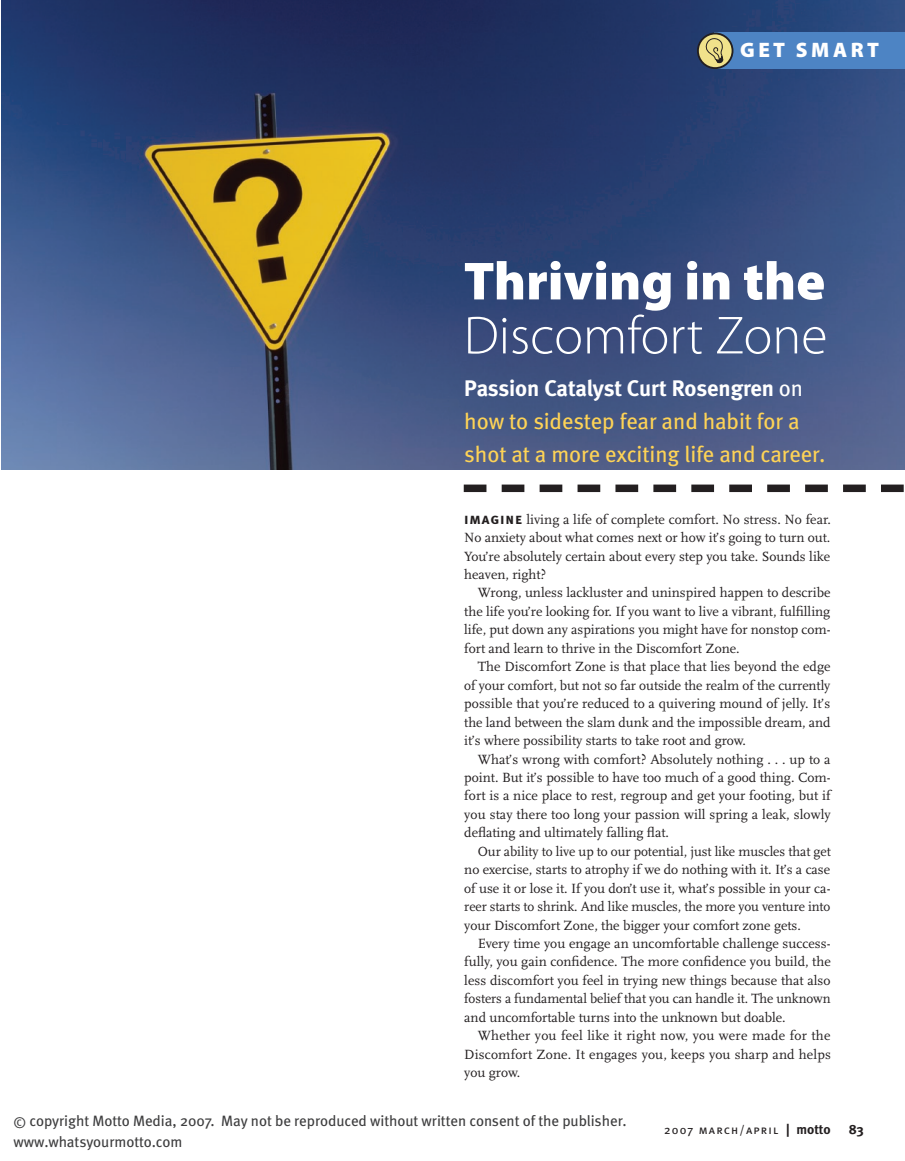
<style>
.page{position:relative;width:905px;height:1161px;background:#fff}
.page>*{position:absolute;margin:0;border:0;box-sizing:border-box;transform-origin:0 0}
.Dept_title{font:300 54px/54px "Myriad Pro";color:#fff}
.Lead-in_PP_FLRR{font:22.5px/33px "Meta";color:#fed356}
.interview_question{font:900 21px "Myriad Pro";letter-spacing:.17em;color:#fff}
.A_head{font:15px "Meta";color:#3e3e3f}
.article_text{font:13.95px/18.5px "Scala";letter-spacing:-.005em;color:#231f20;text-align:justify}
.Article_text_FL{font:13.95px/18.5px "Scala";letter-spacing:-.005em;color:#231f20;text-align:justify}
.t1{font:700 13.5px "Meta";color:#231f20}
.t2{font:12px "Meta Book Caps";letter-spacing:.1em;color:#231f20}
.s1{font-weight:900}
.s2{font-weight:700;color:#fff}
.s3{color:#fff}
.s4{font-family:"Meta Bold Caps";font-size:15px}
.s5{font-family:"Meta";font-weight:700;font-size:13.5px}
</style>
<div class="page">
<img style="left:2px;top:0;width:902px;height:470px">
<svg style="left:464px;top:485px;width:440px;height:7px"></svg>
<div style="left:714px;top:32px;width:190px;height:37px;background:#4d84c4"></div>
<svg style="left:698px;top:33px;width:34px;height:35px"></svg>
<div style="left:697px;top:33px;width:36px;height:36px;border:2px solid #231f20;border-radius:50%"></div>
<svg style="left:705px;top:38px;width:18px;height:26px"></svg>
<p class="interview_question" style="left:740px;top:36px;width:137px">get smart</p>
<p class="Dept_title" style="left:464px;top:254px;width:365px"><span class="s1">Thriving in the<br></span>Discomfort Zone</p>
<p class="Lead-in_PP_FLRR" style="left:464px;top:372px;width:363px"><span class="s2">Passion Catalyst Curt Rosengren</span> <span class="s3">on </span>how to sidestep fear and habit for a shot at a more exciting life and career.</p>
<p class="Article_text_FL" style="left:464px;top:510px;width:368px"><span class="s4">imagine</span> living a life of complete comfort. No stress. No fear.<br>No anxiety about what comes next or how it’s going to turn out.<br>You’re absolutely certain about every step you take. Sounds like heaven, right?</p>
<p class="article_text" style="left:464px;top:584px;width:368px;text-indent:14px">Wrong, unless lackluster and uninspired happen to describe the life you’re looking for. If you want to live a vibrant, fulfilling life, put down any aspirations you might have for nonstop com&shy;fort and learn to thrive in the Discomfort Zone.</p>
<p class="article_text" style="left:464px;top:658px;width:368px;text-indent:14px">The Discomfort Zone is that place that lies beyond the edge of your comfort, but not so far outside the realm of the currently possible that you’re reduced to a quivering mound of jelly. It’s the land between the slam dunk and the impossible dream, and it’s where possibility starts to take root and grow.</p>
<p class="article_text" style="left:464px;top:750px;width:368px;text-indent:14px">What’s wrong with comfort? Absolutely nothing . . . up to a point. But it’s possible to have too much of a good thing. Com&shy;fort is a nice place to rest, regroup and get your footing, but if you stay there too long your passion will spring a leak, slowly deflating and ultimately falling flat.</p>
<p class="article_text" style="left:464px;top:842px;width:368px;text-indent:14px">Our ability to live up to our potential, just like muscles that get no exercise, starts to atrophy if we do nothing with it. It’s a case of use it or lose it. If you don’t use it, what’s possible in your ca&shy;reer starts to shrink. And like muscles, the more you venture into your Discomfort Zone, the bigger your comfort zone gets.</p>
<p class="article_text" style="left:464px;top:935px;width:368px;text-indent:14px">Every time you engage an uncomfortable challenge success&shy;fully, you gain confidence. The more confidence you build, the less discomfort you feel in trying new things because that also fosters a fundamental belief that you can handle it. The unknown and uncomfortable turns into the unknown but doable.</p>
<p class="article_text" style="left:464px;top:1027px;width:368px;text-indent:14px">Whether you feel like it right now, you were made for the Discomfort Zone. It engages you, keeps you sharp and helps you grow.</p>
<p class="A_head" style="left:30px;top:1112px;width:598px">copyright Motto Media, 2007. May not be reproduced without written consent of the publisher.</p>
<p class="A_head" style="left:14px;top:1133px;width:170px">www.whatsyourmotto.com</p>
<p class="A_head" style="left:14px;top:1114px;width:14px">©</p>
<p class="t2" style="left:664px;top:1123px;width:168px">2007 march/april <span class="s5">| motto</span></p>
<p class="t1" style="left:848px;top:1121px;width:17px">83</p>
</div>
